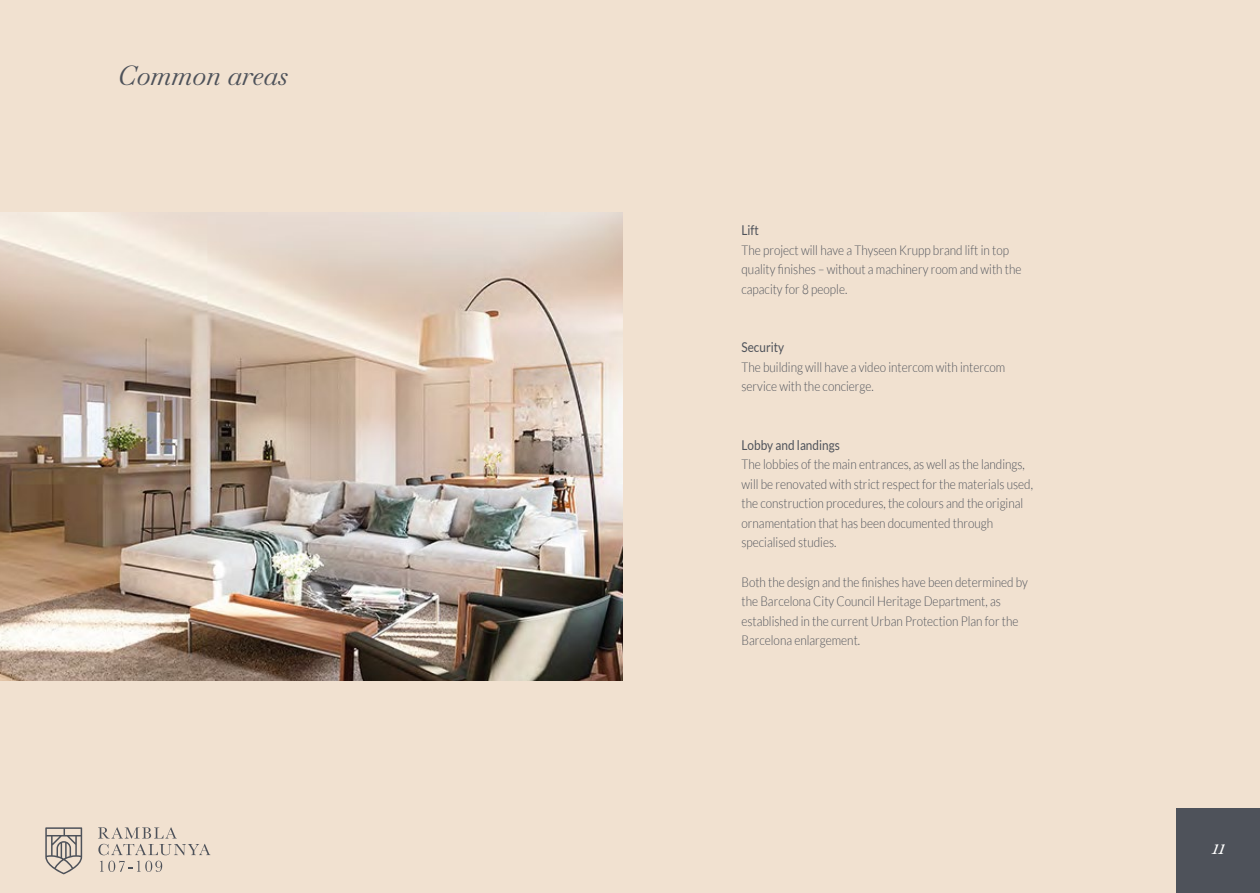
<style>
.page{position:relative;width:1260px;height:893px;background:#fff}
.page>*{position:absolute;margin:0;border:0;box-sizing:border-box;transform-origin:0 0}
.t1{font:italic 27px "Baskervville";color:#4e525a}
.t2{font:italic 21px "Baskervville";color:#fff}
.t3{font:300 13.5px/19.5px "Lato";color:#4e525a;scale:.87 1}
.t4{font:13.5px "Lato";color:#4e525a;scale:.87 1}
</style>
<div class="page">
<div style="left:0;top:0;width:1260px;height:892px;background:#f1e1d0"></div>
<svg style="left:98px;top:827px;width:112px;height:44px"></svg>
<svg style="left:45px;top:827px;width:37px;height:47px"></svg>
<div style="left:1176px;top:808px;width:84px;height:84px;background:#4e525a"></div>
<img style="left:0;top:212px;width:622px;height:468px">
<h1 class="t1" style="left:118px;top:54px;width:172px">Common areas</h1>
<p class="t4" style="left:742px;top:223px;width:22px">Lift</p>
<p class="t3" style="left:742px;top:240px;width:323px">The project will have a Thyseen Krupp brand lift in top quality finishes – without a machinery room and with the capacity for 8 people.</p>
<p class="t4" style="left:742px;top:340px;width:51px">Security</p>
<p class="t3" style="left:742px;top:357px;width:305px">The building will have a video intercom with intercom service with the concierge.</p>
<p class="t4" style="left:742px;top:437px;width:114px">Lobby and landings</p>
<p class="t3" style="left:742px;top:454px;width:337px">The lobbies of the main entrances, as well as the landings, will be renovated with strict respect for the materials used, the construction procedures, the colours and the original ornamentation that has been documented through specialised studies.</p>
<p class="t3" style="left:742px;top:571px;width:331px">Both the design and the finishes have been determined by the Barcelona City Council Heritage Department, as established in the current Urban Protection Plan for the Barcelona enlargement.</p>
<h2 class="t2" style="left:1212px;top:829px;width:14px">11</h2>
</div>
